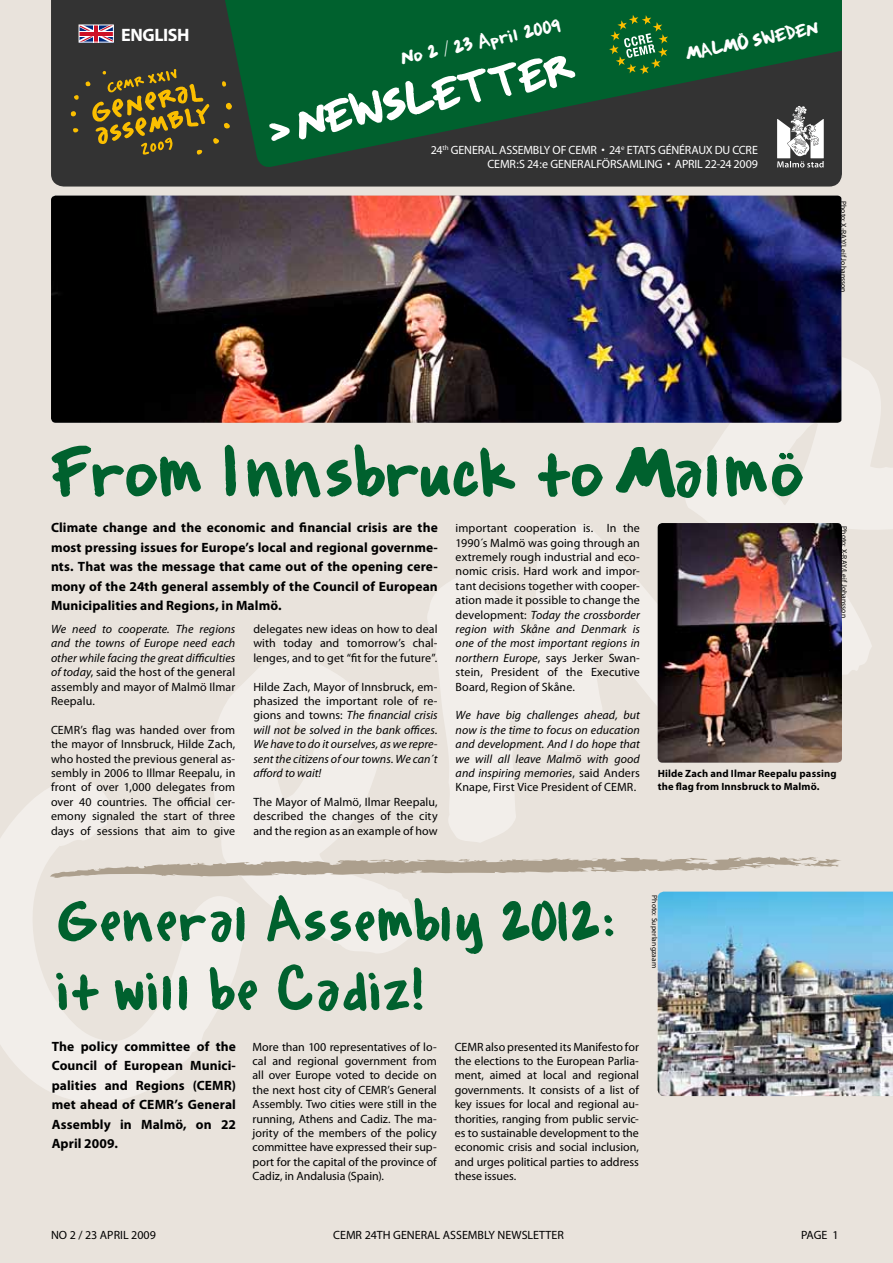
<style>
.page{position:relative;width:893px;height:1263px;background:#e9e3dc}
.page>*{position:absolute;margin:0;border:0;box-sizing:border-box;transform-origin:0 0}
.t1{font:76.5px "CCRE Handwriting";color:#00612e}
.t2{font:63px/69px "CCRE Handwriting";color:#00612e}
.t3{font:49.8px "CCRE Handwriting";color:#fff}
.t4{font:21px "CCRE Handwriting";color:#fff}
.t5{font:19.95px "CCRE Handwriting";color:#fff}
.t6{font:700 18px "Myriad";letter-spacing:-.02em;color:#fff}
.t7{font:700 13.5px/19.5px "Myriad Pro";letter-spacing:.01em;color:#000;text-align:justify}
.t8{font:12px/14.4px "Myriad Pro";letter-spacing:.005em;color:#000;text-align:justify}
.t9{font:italic 12px/14.4px "Myriad Pro";letter-spacing:.005em;color:#000;text-align:justify}
.t10{font:12px/14.4px "Myriad";letter-spacing:-.015em;color:#fff;text-align:right}
.t11{font:12px "Myriad";color:#000}
.t12{font:700 10.5px/12.6px "Myriad Pro";letter-spacing:.015em;color:#000}
.t13{font:7.5px "Myriad Pro";letter-spacing:.015em;color:#000}
.s1{font-style:italic}
.s2{font-style:normal}
</style>
<div class="page">
<svg style="left:0;top:778px;width:247px;height:329px;background:#ece7e1"></svg>
<svg style="left:205px;top:655px;width:213px;height:300px;background:#eee9e4"></svg>
<svg style="left:683px;top:355px;width:210px;height:321px;background:#ede9e4"></svg>
<svg style="left:421px;top:520px;width:322px;height:323px;background:#ede8e2"></svg>
<div style="left:51px;top:0;width:791px;height:187px;background:#333"></div>
<svg style="left:217px;top:0;width:625px;height:169px;background:#12502f"></svg>
<svg style="left:777px;top:106px;width:47px;height:61px"></svg>
<svg style="left:269px;top:123px;width:21px;height:18px"></svg>
<svg style="left:74px;top:95px;width:5px;height:5px"></svg>
<svg style="left:71px;top:111px;width:6px;height:5px"></svg>
<svg style="left:73px;top:128px;width:6px;height:5px"></svg>
<svg style="left:85px;top:69px;width:147px;height:86px;background:#5a4e28"></svg>
<svg style="left:609px;top:15px;width:59px;height:59px;background:#2c7639"></svg>
<img style="left:51px;top:196px;width:790px;height:227px">
<img style="left:658px;top:523px;width:184px;height:240px">
<svg style="left:50px;top:856px;width:792px;height:22px;background:#cec5b9"></svg>
<svg style="left:81px;top:27px;width:31px;height:14px"></svg>
<div style="left:79px;top:25px;width:35px;height:18px;border:1px solid #fff"></div>
<img style="left:658px;top:891px;width:235px;height:205px">
<h3 class="t6" style="left:121px;top:25px;width:70px">ENGLISH</h3>
<h3 class="t4" style="left:399px;top:46px;width:165px;rotate:-12deg">No 2 / 23 April2009</h3>
<h3 class="t3" style="left:292px;top:95px;width:284px;rotate:-12deg">newsletter</h3>
<h3 class="t5" style="left:685px;top:43px;width:133px;rotate:-12deg">Malmö SWE DEN</h3>
<p class="t10" style="left:431px;top:143px;width:329px">24<sup>TH</sup> GENERAL ASSEMBLY OF CEMR • 24<sup>E</sup> ETATS GÉNÉRAUX DU CCRE<br>CEMR:S 24:E GENERALFÖRSAMLING • APRIL 22-24 2009</p>
<p class="t13" style="left:848px;top:201px;width:93px;rotate:90deg">Photo: X-RAY/Leif Johansson</p>
<h1 class="t1" style="left:51px;top:427px;width:758px">From Innsbruck to Malmö</h1>
<p class="t7" style="left:51px;top:517px;width:388px">Climate change and the economic and financial crisis are the most pressing issues for Europe’s local and regional governme&shy;nts. That was the message that came out of the opening cere&shy;mony of the 24th general assembly of the Council of European Municipalities and Regions, in Malmö.</p>
<p class="t8" style="left:456px;top:521px;width:186px">important cooperation is. In the 1990´s Malmö was going through an extremely rough industrial and eco&shy;nomic crisis. Hard work and impor&shy;tant decisions together with cooper&shy;ation made it possible to change the development: <span class="s1">Today the crossborder region with Skåne and Denmark is one of the most important regions in northern Europe</span>, says Jerker Swan&shy;stein, President of the Executive Board, Region of Skåne.</p>
<p class="t9" style="left:456px;top:708px;width:186px">We have big challenges ahead, but now is the time to focus on education and development. And I do hope that we will all leave Malmö with good and inspiring memories<span class="s2">, said Anders Knape, First Vice President of CEMR.</span></p>
<p class="t13" style="left:849px;top:526px;width:93px;rotate:90deg">Photo: X-RAY/Leif Johansson</p>
<p class="t9" style="left:51px;top:622px;width:186px">We need to cooperate. The regions and the towns of Europe need each other while facing the great difficulties of today<span class="s2">, said the host of the general assembly and mayor of Malmö Ilmar Reepalu.</span></p>
<p class="t8" style="left:51px;top:722px;width:186px">CEMR’s flag was handed over from the mayor of Innsbruck, Hilde Zach, who hosted the previous general as&shy;sembly in 2006 to Illmar Reepalu, in front of over 1,000 delegates from over 40 countries. The official cer&shy;emony signaled the start of three days of sessions that aim to give</p>
<p class="t8" style="left:253px;top:622px;width:186px">delegates new ideas on how to deal with today and tomorrow’s chal&shy;lenges, and to get “fit for the future”.</p>
<p class="t9" style="left:253px;top:679px;width:186px"><span class="s2">Hilde Zach, Mayor of Innsbruck, em&shy;phasized the important role of re&shy;gions and towns:</span> The financial crisis will not be solved in the bank offices.<br>We have to do it ourselves, as we repre&shy;sent the citizens of our towns. We can´t afford to wait!</p>
<p class="t8" style="left:253px;top:794px;width:186px">The Mayor of Malmö, Ilmar Reepalu, described the changes of the city and the region as an example of how</p>
<p class="t12" style="left:658px;top:767px;width:180px">Hilde Zach and Ilmar Reepalu passing the flag from Innsbruck to Malmö.</p>
<h2 class="t2" style="left:56px;top:885px;width:564px">General Assembly 2012: it will be Cadiz!</h2>
<p class="t7" style="left:52px;top:1036px;width:186px">The policy committee of the Council of European Munici&shy;palities and Regions (CEMR) met ahead of CEMR’s General Assembly in Malmö, on 22<br>April 2009.</p>
<p class="t8" style="left:253px;top:1039px;width:186px">More than 100 representatives of lo&shy;cal and regional government from all over Europe voted to decide on the next host city of CEMR’s General Assembly. Two cities were still in the running, Athens and Cadiz. The ma&shy;jority of the members of the policy committee have expressed their sup&shy;port for the capital of the province of Cadiz, in Andalusia (Spain).</p>
<p class="t8" style="left:455px;top:1039px;width:186px">CEMR also presented its Manifesto for the elections to the European Parlia&shy;ment, aimed at local and regional governments. It consists of a list of key issues for local and regional au&shy;thorities, ranging from public servic&shy;es to sustainable development to the economic crisis and social inclusion, and urges political parties to address these issues.</p>
<p class="t13" style="left:659px;top:895px;width:74px;rotate:90deg">Photo: Superlangzaam</p>
<p class="t11" style="left:51px;top:1229px;width:106px">NO 2 / 23 APRIL 2009</p>
<p class="t11" style="left:333px;top:1229px;width:232px">CEMR 24TH GENERAL ASSEMBLY NEWSLETTER</p>
<p class="t11" style="left:801px;top:1229px;width:39px">PAGE 1</p>
</div>
